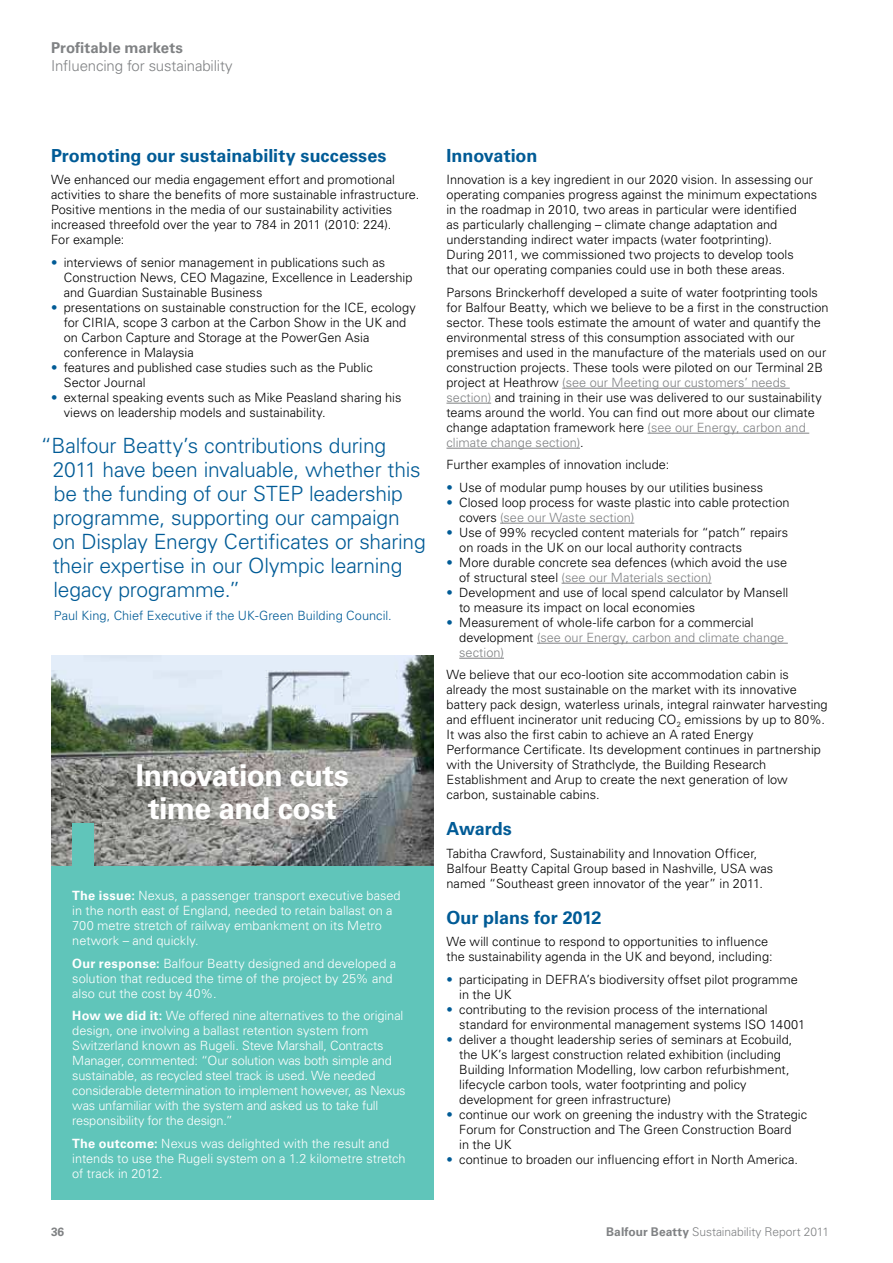
<style>
.page{position:relative;width:893px;height:1263px;background:#fff}
.page>*{position:absolute;margin:0;border:0;box-sizing:border-box;transform-origin:0 0}
.t1{font:700 30px/33px "Univers LT Std";letter-spacing:-.02em;color:#fff;text-align:center}
.t2{font:300 21px/24px "Univers LT Std";letter-spacing:-.01em;color:#005b96}
.t3{font:700 18px "Univers LT Std";color:#005b96}
.t4{font:300 15px "Univers LT Std";letter-spacing:-.01em;color:#808284}
.t5{font:700 15px "Univers LT Std";letter-spacing:.005em;color:#808284}
.t6{font:300 12.75px/15px "Univers LT Std";color:#000}
.t7{font:300 12.75px/15px "Univers LT Std";letter-spacing:-.005em;color:#fff}
.t8{font:300 12.75px "Univers LT Std";color:#005b96}
.t9{font:300 12px "Univers LT Std";letter-spacing:-.005em;color:#808284}
.t10{font:700 12px "Univers LT Std";color:#808284}
.s1{color:#005b96}
.s2{font-weight:700}
.s3{color:#808284}
</style>
<div class="page">
<hr style="left:562px;top:388px;width:228px;height:1px;background:#808284">
<hr style="left:446px;top:403px;width:45px;height:1px;background:#808284">
<hr style="left:648px;top:433px;width:161px;height:1px;background:#808284">
<hr style="left:446px;top:448px;width:134px;height:1px;background:#808284">
<hr style="left:500px;top:523px;width:134px;height:1px;background:#808284">
<hr style="left:562px;top:583px;width:150px;height:1px;background:#808284">
<hr style="left:537px;top:643px;width:251px;height:1px;background:#808284">
<hr style="left:459px;top:658px;width:45px;height:1px;background:#808284">
<img style="left:51px;top:655px;width:383px;height:211px">
<div style="left:51px;top:866px;width:383px;height:333px;background:#60c5ba"></div>
<div style="left:72px;top:823px;width:22px;height:43px;background:#60c5ba"></div>
<p class="t5" style="left:51px;top:42px;width:133px">Profitable markets</p>
<p class="t4" style="left:51px;top:60px;width:183px">Influencing for sustainability</p>
<h3 class="t3" style="left:51px;top:148px;width:337px">Promoting our sustainability successes</h3>
<p class="t6" style="left:51px;top:173px;width:370px">We enhanced our media engagement effort and promotional activities to share the benefits of more sustainable infrastructure.<br>Positive mentions in the media of our sustainability activities increased threefold over the year to 784 in 2011 (2010: 224).<br>For example:</p>
<p class="t6" style="left:64px;top:256px;width:350px;text-indent:-13px"><span class="s1">•</span> interviews of senior management in publications such as<br>Construction News, CEO Magazine, Excellence in Leadership and Guardian Sustainable Business</p>
<p class="t6" style="left:64px;top:301px;width:353px;text-indent:-13px"><span class="s1">•</span> presentations on sustainable construction for the ICE, ecology for CIRIA, scope 3 carbon at the Carbon Show in the UK and on Carbon Capture and Storage at the PowerGen Asia conference in Malaysia</p>
<p class="t6" style="left:64px;top:361px;width:311px;text-indent:-13px"><span class="s1">•</span> features and published case studies such as the Public<br>Sector Journal</p>
<p class="t6" style="left:64px;top:391px;width:339px;text-indent:-13px"><span class="s1">•</span> external speaking events such as Mike Peasland sharing his views on leadership models and sustainability.</p>
<p class="t2" style="left:52px;top:435px;width:375px;text-indent:-12px">“Balfour Beatty’s contributions during 2011 have been invaluable, whether this be the funding of our STEP leadership programme, supporting our campaign on Display Energy Certificates or sharing their expertise in our Olympic learning legacy programme.”</p>
<p class="t8" style="left:54px;top:610px;width:339px">Paul King, Chief Executive if the UK-Green Building Council.</p>
<h1 class="t1" style="left:136px;top:761px;width:215px">Innovation cuts time and cost</h1>
<p class="t7" style="left:72px;top:889px;width:330px"><span class="s2">The issue:</span> Nexus, a passenger transport executive based in the north east of England, needed to retain ballast on a 700 metre stretch of railway embankment on its Metro network – and quickly.</p>
<p class="t7" style="left:72px;top:957px;width:326px"><span class="s2">Our response:</span> Balfour Beatty designed and developed a solution that reduced the time of the project by 25% and also cut the cost by 40%.</p>
<p class="t7" style="left:72px;top:1009px;width:335px"><span class="s2">How we did it:</span> We offered nine alternatives to the original design, one involving a ballast retention system from Switzerland known as Rugeli. Steve Marshall, Contracts Manager, commented: “Our solution was both simple and sustainable, as recycled steel track is used. We needed considerable determination to implement however, as Nexus was unfamiliar with the system and asked us to take full responsibility for the design.”</p>
<p class="t7" style="left:72px;top:1137px;width:335px"><span class="s2">The outcome:</span> Nexus was delighted with the result and intends to use the Rugeli system on a 1.2 kilometre stretch of track in 2012.</p>
<h3 class="t3" style="left:446px;top:148px;width:93px">Innovation</h3>
<p class="t6" style="left:446px;top:173px;width:372px">Innovation is a key ingredient in our 2020 vision. In assessing our operating companies progress against the minimum expectations in the roadmap in 2010, two areas in particular were identified<br>as particularly challenging – climate change adaptation and understanding indirect water impacts (water footprinting).<br>During 2011, we commissioned two projects to develop tools that our operating companies could use in both these areas.</p>
<p class="t6" style="left:446px;top:286px;width:384px">Parsons Brinckerhoff developed a suite of water footprinting tools for Balfour Beatty, which we believe to be a first in the construction sector. These tools estimate the amount of water and quantify the environmental stress of this consumption associated with our premises and used in the manufacture of the materials used on our construction projects. These tools were piloted on our Terminal 2B project at Heathrow <span class="s3">(see our Meeting our customers’ needs section)</span> and training in their use was delivered to our sustainability teams around the world. You can find out more about our climate change adaptation framework here <span class="s3">(see our Energy, carbon and climate change section)</span>.</p>
<p class="t6" style="left:446px;top:458px;width:224px">Further examples of innovation include:</p>
<p class="t6" style="left:446px;top:481px;width:318px"><span class="s1">•</span> Use of modular pump houses by our utilities business</p>
<p class="t6" style="left:459px;top:496px;width:332px;text-indent:-13px"><span class="s1">•</span> Closed loop process for waste plastic into cable protection covers <span class="s3">(see our Waste section)</span></p>
<p class="t6" style="left:459px;top:526px;width:331px;text-indent:-13px"><span class="s1">•</span> Use of 99% recycled content materials for “patch” repairs on roads in the UK on our local authority contracts</p>
<p class="t6" style="left:459px;top:556px;width:329px;text-indent:-13px"><span class="s1">•</span> More durable concrete sea defences (which avoid the use of structural steel <span class="s3">(see our Materials section)</span></p>
<p class="t6" style="left:459px;top:586px;width:331px;text-indent:-13px"><span class="s1">•</span> Development and use of local spend calculator by Mansell to measure its impact on local economies</p>
<p class="t6" style="left:459px;top:616px;width:327px;text-indent:-13px"><span class="s1">•</span> Measurement of whole-life carbon for a commercial development <span class="s3">(see our Energy, carbon and climate change section)</span></p>
<p class="t6" style="left:446px;top:668px;width:383px">We believe that our eco-lootion site accommodation cabin is already the most sustainable on the market with its innovative battery pack design, waterless urinals, integral rainwater harvesting and effluent incinerator unit reducing CO<sub>2</sub> emissions by up to 80%.<br>It was also the first cabin to achieve an A rated Energy Performance Certificate. Its development continues in partnership with the University of Strathclyde, the Building Research Establishment and Arup to create the next generation of low carbon, sustainable cabins.</p>
<h3 class="t3" style="left:446px;top:822px;width:67px">Awards</h3>
<p class="t6" style="left:446px;top:847px;width:328px">Tabitha Crawford, Sustainability and Innovation Officer,<br>Balfour Beatty Capital Group based in Nashville, USA was named “Southeast green innovator of the year” in 2011.</p>
<h3 class="t3" style="left:446px;top:910px;width:156px">Our plans for 2012</h3>
<p class="t6" style="left:446px;top:935px;width:328px">We will continue to respond to opportunities to influence the sustainability agenda in the UK and beyond, including:</p>
<p class="t6" style="left:459px;top:973px;width:340px;text-indent:-13px"><span class="s1">•</span> participating in DEFRA’s biodiversity offset pilot programme in the UK</p>
<p class="t6" style="left:459px;top:1003px;width:348px;text-indent:-13px"><span class="s1">•</span> contributing to the revision process of the international standard for environmental management systems ISO 14001</p>
<p class="t6" style="left:459px;top:1033px;width:335px;text-indent:-13px"><span class="s1">•</span> deliver a thought leadership series of seminars at Ecobuild, the UK’s largest construction related exhibition (including Building Information Modelling, low carbon refurbishment, lifecycle carbon tools, water footprinting and policy development for green infrastructure)</p>
<p class="t6" style="left:459px;top:1108px;width:349px;text-indent:-13px"><span class="s1">•</span> continue our work on greening the industry with the Strategic<br>Forum for Construction and The Green Construction Board<br>in the UK</p>
<p class="t6" style="left:446px;top:1153px;width:353px"><span class="s1">•</span> continue to broaden our influencing effort in North America.</p>
<p class="t10" style="left:51px;top:1226px;width:15px">36</p>
<p class="t9" style="left:606px;top:1226px;width:224px"><span class="s2">Balfour Beatty</span> Sustainability Report 2011</p>
</div>
